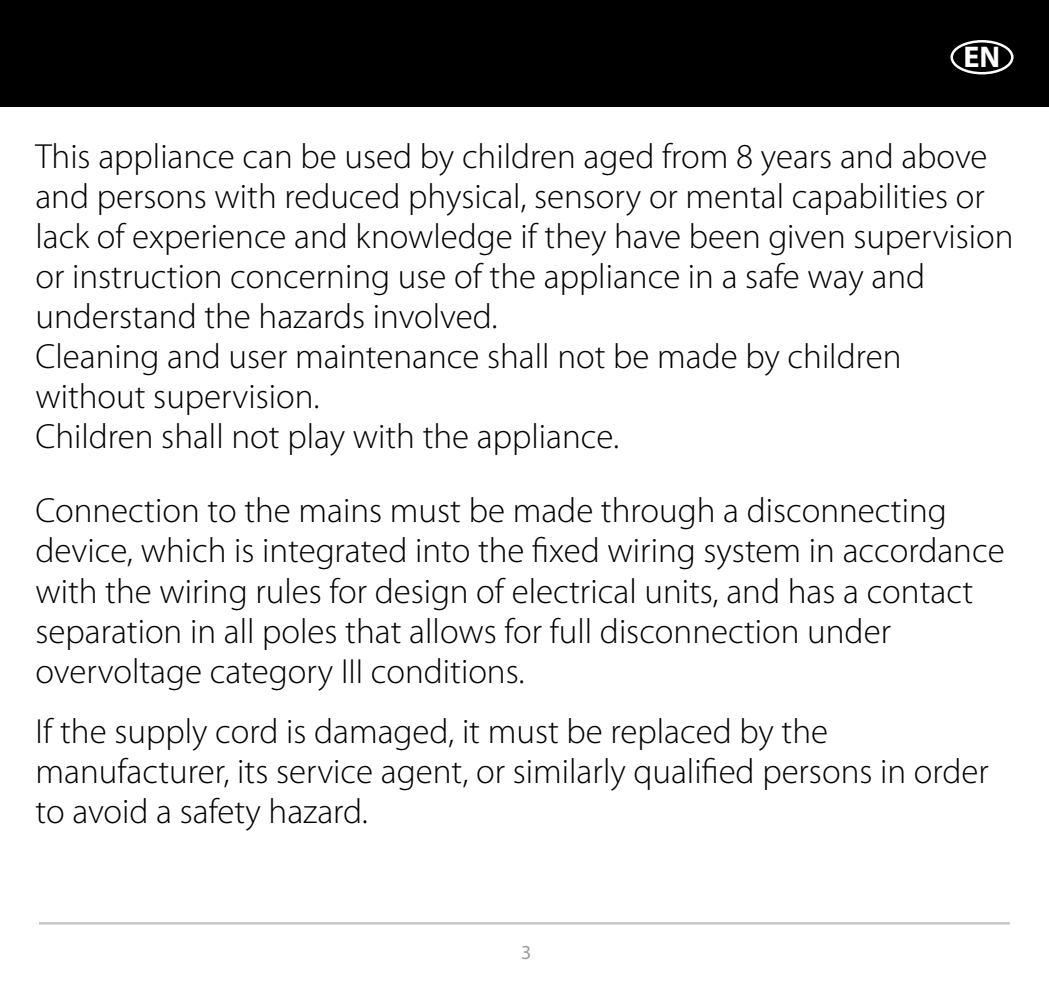
<style>
.page{position:relative;width:1049px;height:993px;background:#fff}
.page>*{position:absolute;margin:0;border:0;box-sizing:border-box;transform-origin:0 0}
.t1{font:300 35px/40px "Myriad Pro";color:#000}
.t2{font:700 30px "Myriad Pro";color:#fff}
.t3{font:20px "Myriad Pro";color:#9d9d9c}
</style>
<div class="page">
<hr style="left:39px;top:921px;width:971px;height:3px;background:#c6c6c6">
<div style="left:0;top:0;width:1049px;height:106px;background:#000"></div>
<div style="left:950px;top:40px;width:63px;height:34px;border:2px solid #fff;border-radius:50%"></div>
<p class="t2" style="left:963px;top:37px;width:38px">EN</p>
<p class="t1" style="left:35px;top:137px;width:979px">This appliance can be used by children aged from 8 years and above and persons with reduced physical, sensory or mental capabilities or lack of experience and knowledge if they have been given supervision or instruction concerning use of the appliance in a safe way and understand the hazards involved.<br>Cleaning and user maintenance shall not be made by children without supervision.<br>Children shall not play with the appliance.</p>
<p class="t1" style="left:35px;top:491px;width:971px">Connection to the mains must be made through a disconnecting device, which is integrated into the fixed wiring system in accordance with the wiring rules for design of electrical units, and has a contact separation in all poles that allows for full disconnection under overvoltage category III conditions.</p>
<p class="t1" style="left:35px;top:711px;width:955px">If the supply cord is damaged, it must be replaced by the manufacturer, its service agent, or similarly qualified persons in order to avoid a safety hazard.</p>
<p class="t3" style="left:521px;top:939px;width:12px">3</p>
</div>
